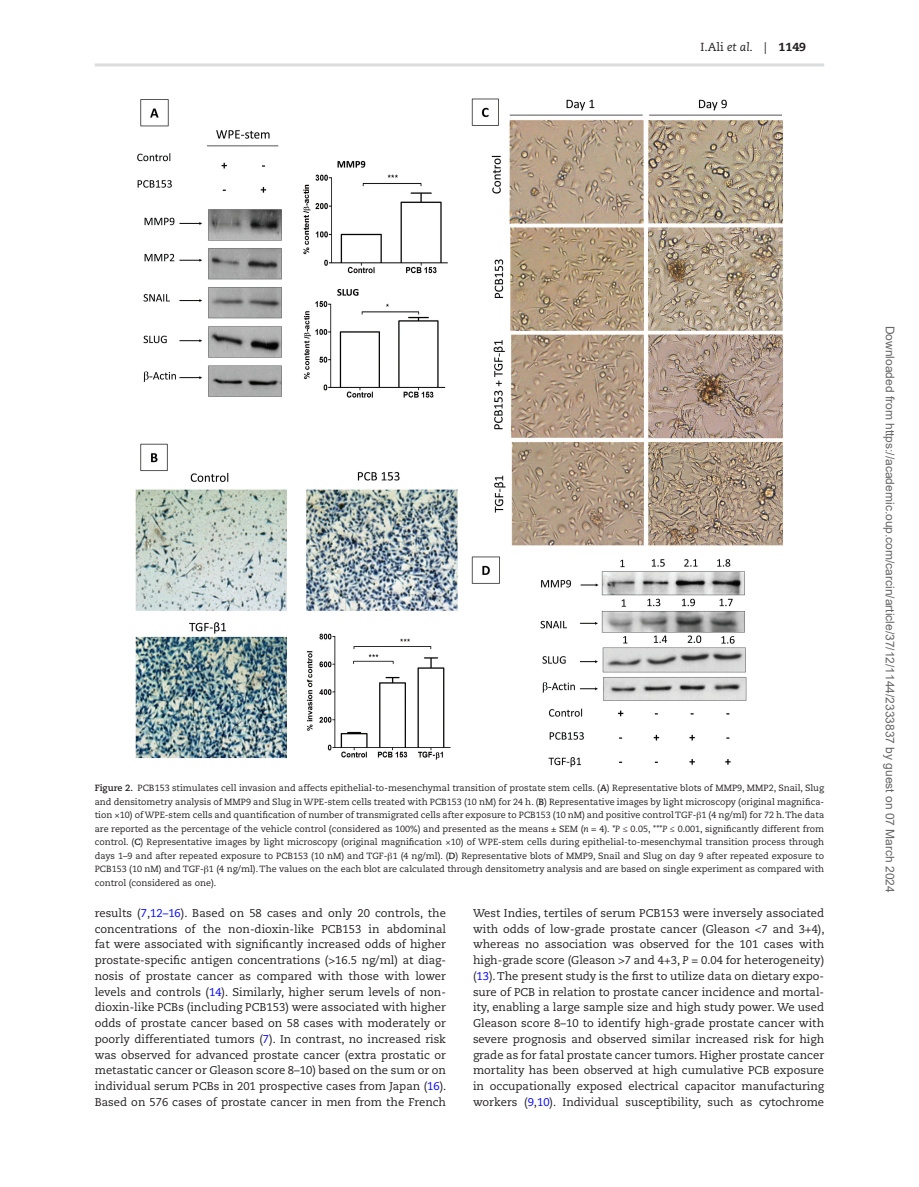
<style>
.page{position:relative;width:919px;height:1187px;background:#fff}
.page>*{position:absolute;margin:0;border:0;box-sizing:border-box;transform-origin:0 0}
.t1{font:12px "Arial";color:#666}
.t2{font:11.7px "Caecilia LT Std";color:#231f20}
.t3{font:11.25px/15.8px "Caecilia LT Std";color:#231f20;text-align:justify}
.t4{font:9px/13.5px "Caecilia LT Std";color:#231f20;text-align:justify}
.s1{font-style:italic}
.s2{font-weight:800}
.s3{font-weight:700}
.s4{font-family:"Gandhari Unicode"}
.s5{color:#00f}
</style>
<div class="page">
<hr style="left:95px;top:63px;width:729px;height:3px;background:#dcdddf">
<img style="left:135px;top:98px;width:648px;height:669px">
<p class="t2" style="left:700px;top:41px;width:107px">I.Ali <span class="s1">et al</span>. | <span class="s2">1149</span></p>
<p class="t4" style="left:95px;top:781px;width:731px"><span class="s3">Figure 2.</span> PCB153 stimulates cell invasion and affects epithelial-to-mesenchymal transition of prostate stem cells. (<span class="s3">A</span>) Representative blots of MMP9, MMP2, Snail, Slug and densitometry analysis of MMP9 and Slug in WPE-stem cells treated with PCB153 (10 nM) for 24 h. (<span class="s3">B</span>) Representative images by light microscopy (original magnifica&shy;tion ×10) of WPE-stem cells and quantification of number of transmigrated cells after exposure to PCB153 (10 nM) and positive control TGF-<span class="s4">β</span>1 (4 ng/ml) for 72 h. The data are reported as the percentage of the vehicle control (considered as 100%) and presented as the means ± SEM (<span class="s1">n</span> = 4). <span class="s1">*P</span> ≤ 0.05, <span class="s1">***P</span> ≤ 0.001, significantly different from control. (<span class="s3">C</span>) Representative images by light microscopy (original magnification ×10) of WPE-stem cells during epithelial-to-mesenchymal transition process through days 1–9 and after repeated exposure to PCB153 (10 nM) and TGF-<span class="s4">β</span>1 (4 ng/ml). (<span class="s3">D</span>) Representative blots of MMP9, Snail and Slug on day 9 after repeated exposure to PCB153 (10 nM) and TGF-<span class="s4">β</span>1 (4 ng/ml). The values on the each blot are calculated through densitometry analysis and are based on single experiment as compared with control (considered as one).</p>
<p class="t3" style="left:95px;top:905px;width:353px">results (<span class="s5">7</span>,<span class="s5">12–16</span>). Based on 58 cases and only 20 controls, the concentrations of the non-dioxin-like PCB153 in abdominal fat were associated with significantly increased odds of higher prostate-specific antigen concentrations (&gt;16.5 ng/ml) at diag&shy;nosis of prostate cancer as compared with those with lower levels and controls (<span class="s5">14</span>). Similarly, higher serum levels of non&shy;dioxin-like PCBs (including PCB153) were associated with higher odds of prostate cancer based on 58 cases with moderately or poorly differentiated tumors (<span class="s5">7</span>). In contrast, no increased risk was observed for advanced prostate cancer (extra prostatic or metastatic cancer or Gleason score 8–10) based on the sum or on individual serum PCBs in 201 prospective cases from Japan (<span class="s5">16</span>).<br>Based on 576 cases of prostate cancer in men from the French</p>
<p class="t3" style="left:473px;top:905px;width:353px">West Indies, tertiles of serum PCB153 were inversely associated with odds of low-grade prostate cancer (Gleason &lt;7 and 3+4), whereas no association was observed for the 101 cases with high-grade score (Gleason &gt;7 and 4+3, <span class="s1">P</span> = 0.04 for heterogeneity) (<span class="s5">13</span>). The present study is the first to utilize data on dietary expo&shy;sure of PCB in relation to prostate cancer incidence and mortal&shy;ity, enabling a large sample size and high study power. We used Gleason score 8–10 to identify high-grade prostate cancer with severe prognosis and observed similar increased risk for high grade as for fatal prostate cancer tumors. Higher prostate cancer mortality has been observed at high cumulative PCB exposure in occupationally exposed electrical capacitor manufacturing workers (<span class="s5">9</span>,<span class="s5">10</span>). Individual susceptibility, such as cytochrome</p>
<p class="t1" style="left:894px;top:326px;width:568px;rotate:90deg">Downloaded from https://academic.oup.com/carcin/article/37/12/1144/2333837 by guest on 07 March 2024</p>
</div>
